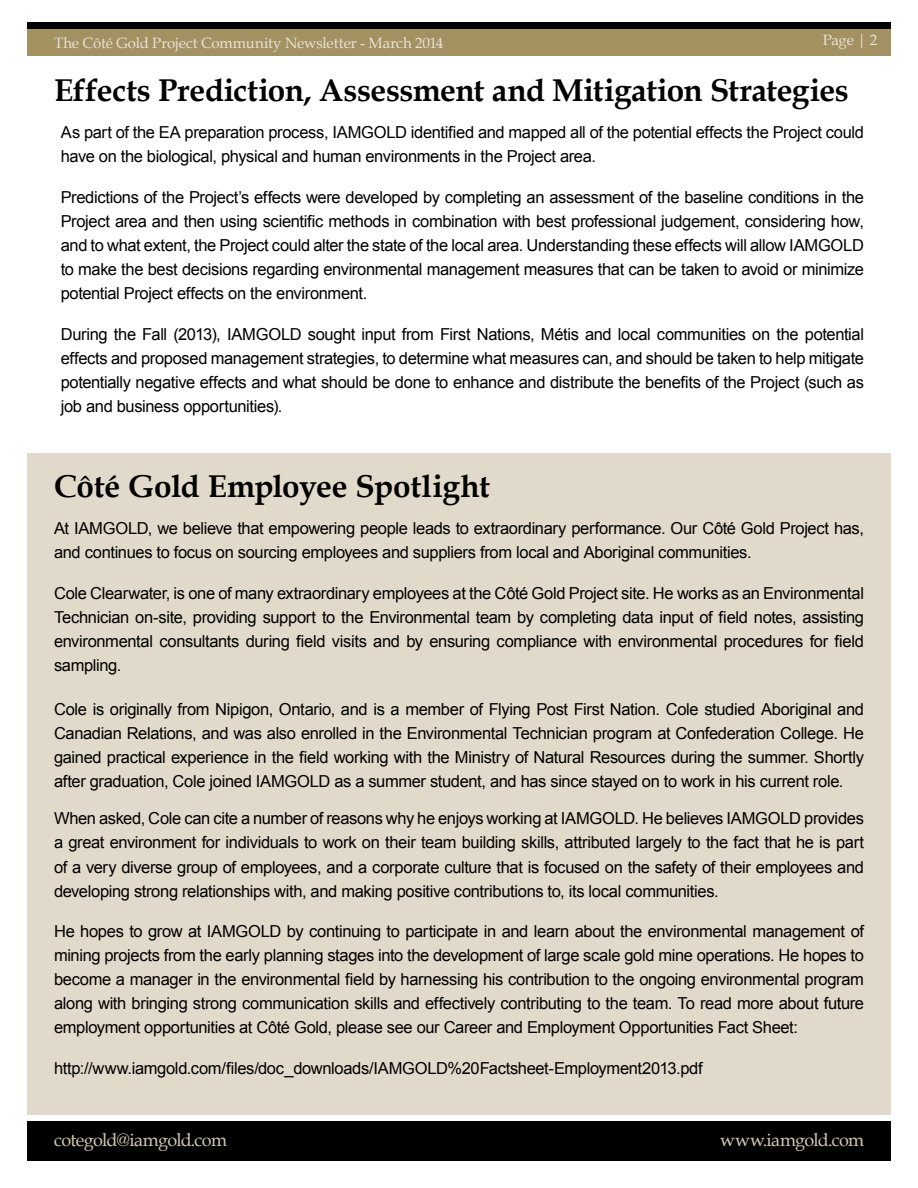
<style>
.page{position:relative;width:918px;height:1188px;background:#fff}
.page>*{position:absolute;margin:0;border:0;box-sizing:border-box;transform-origin:0 0}
.t1{font:700 31.5px "Book Antiqua";letter-spacing:-.01em;color:#000}
.t2{font:18px "Book Antiqua";letter-spacing:-.04em;color:#d1c8b0}
.t3{font:16.5px/24px "Arial";letter-spacing:-.02em;color:#000;text-align:justify}
.t4{font:15px "Book Antiqua";letter-spacing:-.01em;color:#e8e3d8}
</style>
<div class="page">
<div style="left:27px;top:1121px;width:864px;height:40px;background:#000"></div>
<div style="left:27px;top:22px;width:864px;height:34px;background:#a39161"></div>
<div style="left:27px;top:22px;width:864px;height:7px;background:#000"></div>
<div style="left:27px;top:454px;width:864px;height:661px;background:#e1daca"></div>
<p class="t4" style="left:823px;top:30px;width:56px">Page | 2</p>
<h1 class="t1" style="left:54px;top:68px;width:796px">Effects Prediction, Assessment and Mitigation Strategies</h1>
<p class="t3" style="left:61px;top:121px;width:805px">As part of the EA preparation process, IAMGOLD identified and mapped all of the potential effects the Project could have on the biological, physical and human environments in the Project area.</p>
<p class="t3" style="left:61px;top:185px;width:805px">Predictions of the Project’s effects were developed by completing an assessment of the baseline conditions in the Project area and then using scientific methods in combination with best professional judgement, considering how, and to what extent, the Project could alter the state of the local area. Understanding these effects will allow IAMGOLD to make the best decisions regarding environmental management measures that can be taken to avoid or minimize potential Project effects on the environment.</p>
<p class="t3" style="left:61px;top:322px;width:805px">During the Fall (2013), IAMGOLD sought input from First Nations, Métis and local communities on the potential effects and proposed management strategies, to determine what measures can, and should be taken to help mitigate potentially negative effects and what should be done to enhance and distribute the benefits of the Project (such as job and business opportunities).</p>
<p class="t4" style="left:54px;top:32px;width:391px">The Côté Gold Project Community Newsletter - March 2014</p>
<h1 class="t1" style="left:54px;top:465px;width:437px">Côté Gold Employee Spotlight</h1>
<p class="t3" style="left:54px;top:517px;width:812px">At IAMGOLD, we believe that empowering people leads to extraordinary performance. Our Côté Gold Project has, and continues to focus on sourcing employees and suppliers from local and Aboriginal communities.</p>
<p class="t3" style="left:54px;top:581px;width:812px">Cole Clearwater, is one of many extraordinary employees at the Côté Gold Project site. He works as an Environmental Technician on-site, providing support to the Environmental team by completing data input of field notes, assisting environmental consultants during field visits and by ensuring compliance with environmental procedures for field sampling.</p>
<p class="t3" style="left:54px;top:697px;width:812px">Cole is originally from Nipigon, Ontario, and is a member of Flying Post First Nation. Cole studied Aboriginal and Canadian Relations, and was also enrolled in the Environmental Technician program at Confederation College. He gained practical experience in the field working with the Ministry of Natural Resources during the summer. Shortly after graduation, Cole joined IAMGOLD as a summer student, and has since stayed on to work in his current role.</p>
<p class="t3" style="left:54px;top:807px;width:812px">When asked, Cole can cite a number of reasons why he enjoys working at IAMGOLD. He believes IAMGOLD provides a great environment for individuals to work on their team building skills, attributed largely to the fact that he is part of a very diverse group of employees, and a corporate culture that is focused on the safety of their employees and developing strong relationships with, and making positive contributions to, its local communities.</p>
<p class="t3" style="left:54px;top:920px;width:812px">He hopes to grow at IAMGOLD by continuing to participate in and learn about the environmental management of mining projects from the early planning stages into the development of large scale gold mine operations. He hopes to become a manager in the environmental field by harnessing his contribution to the ongoing environmental program along with bringing strong communication skills and effectively contributing to the team. To read more about future employment opportunities at Côté Gold, please see our Career and Employment Opportunities Fact Sheet:</p>
<p class="t3" style="left:54px;top:1056px;width:650px">http://www.iamgold.com/files/doc_downloads/IAMGOLD%20Factsheet-Employment2013.pdf</p>
<p class="t2" style="left:54px;top:1127px;width:174px">cotegold@iamgold.com</p>
<p class="t2" style="left:720px;top:1127px;width:145px">www.iamgold.com</p>
</div>
